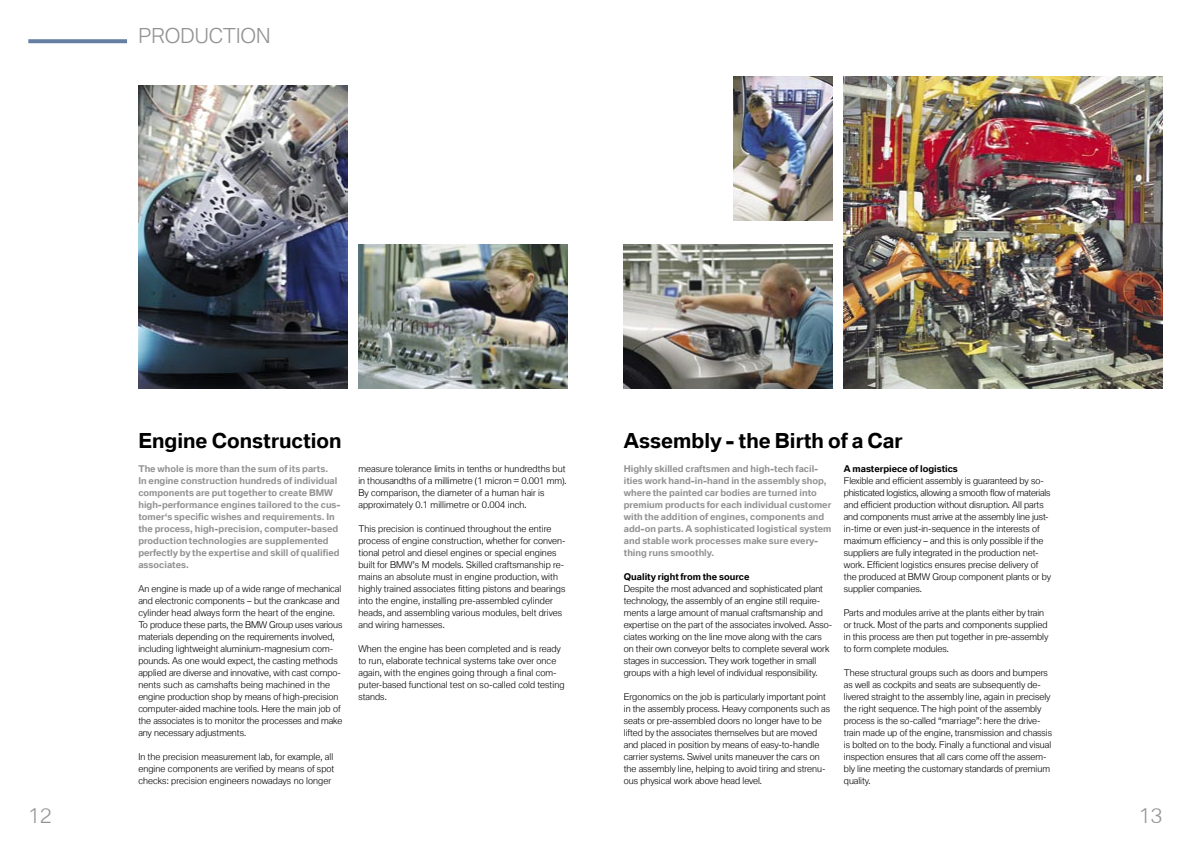
<style>
.page{position:relative;width:1191px;height:842px;background:#fff}
.page>*{position:absolute;margin:0;border:0;box-sizing:border-box;transform-origin:0 0}
.Headline{font:300 20px "BMW Type";color:#000}
.Headline-2{font:300 20px "BMW Type";color:#939393}
.Fliesstext{font:300 9px/12px "BMW Type";color:#000}
.Subline_Fliesstext{font:300 9px/12px "BMW Type";color:#000}
.Fliesstext-2{font:300 9px/12px "BMW Type";color:#939393}
.Subline_Fliesstext-2{font:300 9px "BMW Type";color:#000}
</style>
<div class="page">
<img style="left:624px;top:244px;width:208px;height:144px">
<svg style="left:28px;top:39px;width:99px;height:4px"></svg>
<img style="left:844px;top:76px;width:318px;height:312px">
<img style="left:734px;top:76px;width:98px;height:144px">
<img style="left:358px;top:244px;width:209px;height:144px">
<img style="left:138px;top:85px;width:209px;height:304px">
<p class="Headline-2" style="left:139px;top:23px;width:133px">PRODUCTION</p>
<p class="Headline" style="left:138px;top:427px;width:205px">Engine Construction</p>
<p class="Fliesstext-2" style="left:138px;top:463px;width:191px">The whole is more than the sum of its parts.</p>
<p class="Fliesstext-2" style="left:138px;top:475px;width:204px">In engine construction hundreds of individual components are put together to create BMW high-performance engines tailored to the cus&shy;tomer‘s specific wishes and requirements. In the process, high-precision, computer-based production technologies are supplemented perfectly by the expertise and skill of qualified associates.</p>
<p class="Fliesstext" style="left:138px;top:583px;width:205px">An engine is made up of a wide range of mechanical and electronic components – but the crankcase and cylinder head always form the heart of the engine.<br>To produce these parts, the BMW Group uses various materials depending on the requirements involved, including lightweight aluminium-magnesium com&shy;pounds. As one would expect, the casting methods applied are diverse and innovative, with cast compo&shy;nents such as camshafts being machined in the</p>
<p class="Fliesstext" style="left:138px;top:691px;width:205px">engine production shop by means of high-precision computer-aided machine tools. Here the main job of the associates is to monitor the processes and make any necessary adjustments.</p>
<p class="Fliesstext" style="left:138px;top:751px;width:197px">In the precision measurement lab, for example, all engine components are verified by means of spot checks: precision engineers nowadays no longer</p>
<p class="Fliesstext" style="left:358px;top:463px;width:210px;text-align:justify">measure tolerance limits in tenths or hundredths but in thousandths of a millimetre (1 micron = 0.001 mm).<br>By comparison, the diameter of a human hair is</p>
<p class="Fliesstext" style="left:358px;top:499px;width:170px">approximately 0.1 millimetre or 0.004 inch.</p>
<p class="Fliesstext" style="left:358px;top:523px;width:209px">This precision is continued throughout the entire process of engine construction, whether for conven&shy;tional petrol and diesel engines or special engines built for BMW’s M models. Skilled craftsmanship re&shy;mains an absolute must in engine production, with highly trained associates fitting pistons and bearings into the engine, installing pre-assembled cylinder heads, and assembling various modules, belt drives and wiring harnesses.</p>
<p class="Fliesstext" style="left:358px;top:643px;width:208px">When the engine has been completed and is ready to run, elaborate technical systems take over once again, with the engines going through a final com&shy;puter-based functional test on so-called cold testing stands.</p>
<p class="Headline" style="left:624px;top:427px;width:280px">Assembly - the Birth of a Car</p>
<p class="Fliesstext-2" style="left:624px;top:463px;width:209px">Highly skilled craftsmen and high-tech facil&shy;ities work hand-in-hand in the assembly shop, where the painted car bodies are turned into premium products for each individual customer with the addition of engines, components and add-on parts. A sophisticated logistical system and stable work processes make sure every&shy;thing runs smoothly.</p>
<p class="Subline_Fliesstext-2" style="left:624px;top:571px;width:127px">Quality right from the source</p>
<p class="Subline_Fliesstext" style="left:624px;top:583px;width:210px">Despite the most advanced and sophisticated plant technology, the assembly of an engine still require&shy;ments a large amount of manual craftsmanship and expertise on the part of the associates involved. Asso&shy;ciates working on the line move along with the cars on their own conveyor belts to complete several work stages in succession. They work together in small groups with a high level of individual responsibility.</p>
<p class="Subline_Fliesstext" style="left:624px;top:691px;width:208px">Ergonomics on the job is particularly important point in the assembly process. Heavy components such as seats or pre-assembled doors no longer have to be lifted by the associates themselves but are moved and placed in position by means of easy-to-handle carrier systems. Swivel units maneuver the cars on the assembly line, helping to avoid tiring and strenu&shy;ous physical work above head level.</p>
<p class="Subline_Fliesstext-2" style="left:844px;top:463px;width:116px">A masterpiece of logistics</p>
<p class="Fliesstext" style="left:844px;top:475px;width:209px">Flexible and efficient assembly is guaranteed by so&shy;phisticated logistics, allowing a smooth flow of materials and efficient production without disruption. All parts and components must arrive at the assembly line just&shy;in-time or even just-in-sequence in the interests of maximum efficiency – and this is only possible if the suppliers are fully integrated in the production net&shy;work. Efficient logistics ensures precise delivery of the produced at BMW Group component plants or by supplier companies.</p>
<p class="Fliesstext" style="left:844px;top:607px;width:206px">Parts and modules arrive at the plants either by train or truck. Most of the parts and components supplied in this process are then put together in pre-assembly to form complete modules.</p>
<p class="Fliesstext" style="left:844px;top:667px;width:210px">These structural groups such as doors and bumpers as well as cockpits and seats are subsequently de&shy;livered straight to the assembly line, again in precisely the right sequence. The high point of the assembly process is the so-called “marriage”: here the drive&shy;train made up of the engine, transmission and chassis is bolted on to the body. Finally a functional and visual inspection ensures that all cars come off the assem&shy;bly line meeting the customary standards of premium quality.</p>
<h1 class="Headline-2" style="left:28px;top:802px;width:25px">12</h1>
<h1 class="Headline-2" style="left:1139px;top:802px;width:25px">13</h1>
</div>
